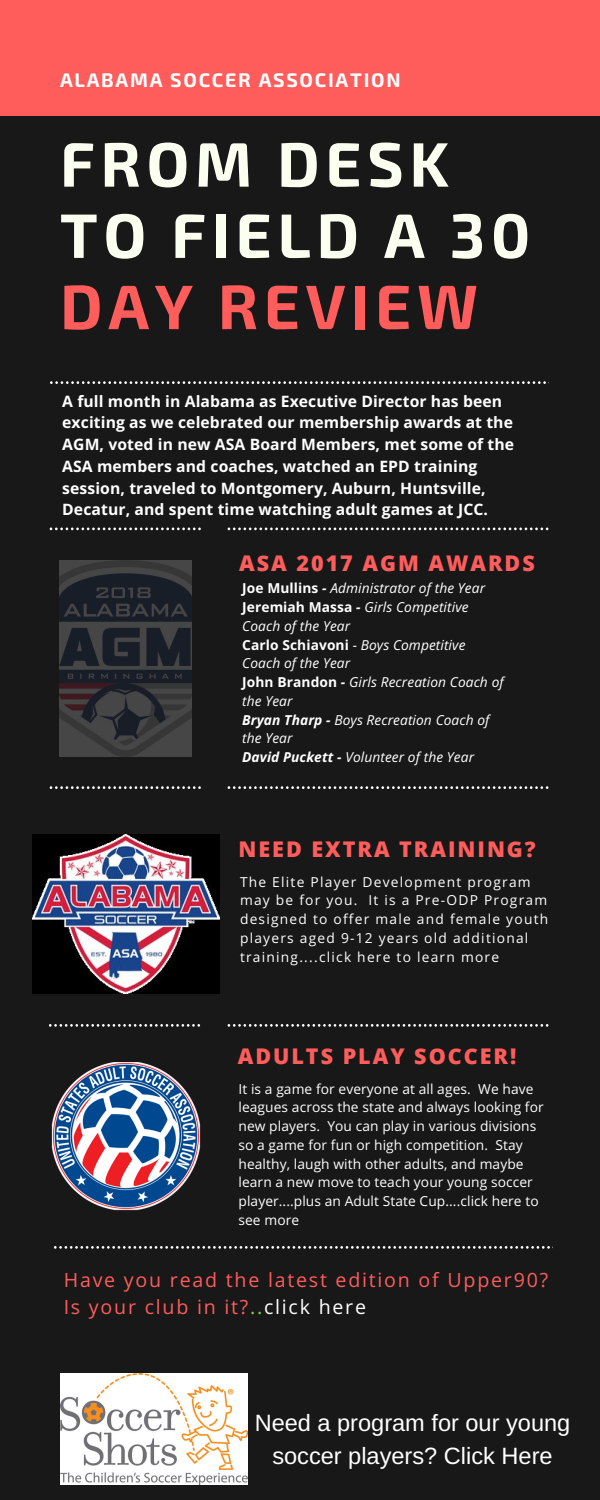
<style>
.page{position:relative;width:600px;height:1500px;background:#181818}
.page>*{position:absolute;margin:0;border:0;box-sizing:border-box;transform-origin:0 0}
.t1{font:700 62.8px/71.2px "Exo 2";letter-spacing:.09em;color:#fbfff0}
.t2{font:700 62.8px "Exo 2";letter-spacing:.09em;color:#ff5c5c}
.t3{font:23.6px/33px "Arimo";color:#fff;text-align:center}
.t4{font:800 21.6px "Open Sans";letter-spacing:.09em;color:#ff5c5c}
.t5{font:19.7px/27px "Open Sans";letter-spacing:.09em;color:#ff5c5c}
.t6{font:700 19.7px "Exo 2";letter-spacing:.09em;color:#fff}
.t7{font:700 15.7px/21.8px "Open Sans";letter-spacing:.005em;color:#fff}
.t8{font:13.8px/18.8px "Open Sans";letter-spacing:.005em;color:#fff}
.t9{font:italic 13.8px/18.8px "Open Sans";letter-spacing:.005em;color:#fff}
.t10{font:13.8px/18.8px "Open Sans";letter-spacing:.09em;color:#fff}
.s1{font-weight:700;font-style:normal}
.s2{font-weight:700}
.s3{color:#83d536}
.s4{color:#fff}
</style>
<div class="page">
<div style="left:0;top:0;width:600px;height:116px;background:#ff5c5c"></div>
<img style="left:59px;top:560px;width:132px;height:197px">
<svg style="left:50px;top:381px;width:496px;height:3px"></svg>
<svg style="left:50px;top:528px;width:151px;height:2px"></svg>
<svg style="left:228px;top:528px;width:320px;height:2px"></svg>
<svg style="left:54px;top:1246px;width:496px;height:3px"></svg>
<svg style="left:50px;top:786px;width:151px;height:3px"></svg>
<svg style="left:228px;top:786px;width:320px;height:3px"></svg>
<svg style="left:49px;top:1024px;width:151px;height:3px"></svg>
<svg style="left:228px;top:1024px;width:320px;height:3px"></svg>
<img style="left:60px;top:1373px;width:188px;height:112px">
<img style="left:52px;top:1062px;width:148px;height:148px">
<img style="left:32px;top:834px;width:188px;height:160px">
<h3 class="t6" style="left:60px;top:67px;width:342px">ALABAMA SOCCER ASSOCIATION</h3>
<h1 class="t1" style="left:60px;top:125px;width:472px">FROM DESK<br>TO FIELD A 30</h1>
<h1 class="t2" style="left:60px;top:266px;width:420px">DAY REVIEW</h1>
<p class="t7" style="left:62px;top:390px;width:453px">A full month in Alabama as Executive Director has been exciting as we celebrated our membership awards at the AGM, voted in new ASA Board Members, met some of the ASA members and coaches, watched an EPD training session, traveled to Montgomery, Auburn, Huntsville, Decatur, and spent time watching adult games at JCC.</p>
<h3 class="t4" style="left:239px;top:548px;width:297px">ASA 2017 AGM AWARDS</h3>
<p class="t9" style="left:242px;top:578px;width:263px"><span class="s1">Joe Mullins</span> <span class="s2">-</span> Administrator of the Year<br><span class="s1">Jeremiah Massa</span> <span class="s2">-</span> Girls Competitive<br>Coach of the Year<br><span class="s1">Carlo Schiavoni</span> - Boys Competitive<br>Coach of the Year<br><span class="s1">John Brandon</span> <span class="s2">-</span> Girls Recreation Coach of the Year<br><span class="s2">Bryan Tharp -</span> Boys Recreation Coach of the Year<br><span class="s2">David Puckett -</span> Volunteer of the Year</p>
<h3 class="t4" style="left:238px;top:834px;width:299px">NEED EXTRA TRAINING?</h3>
<p class="t10" style="left:240px;top:872px;width:310px">The Elite Player Development program may be for you. It is a Pre-ODP Program designed to offer male and female youth players aged 9-12 years old additional training....click here to learn more</p>
<h3 class="t4" style="left:238px;top:1041px;width:280px">ADULTS PLAY SOCCER!</h3>
<p class="t8" style="left:238px;top:1079px;width:307px">It is a game for everyone at all ages. We have leagues across the state and always looking for new players. You can play in various divisions so a game for fun or high competition. Stay healthy, laugh with other adults, and maybe learn a new move to teach your young soccer player....plus an Adult State Cup....click here to see more</p>
<h3 class="t5" style="left:64px;top:1266px;width:486px">Have you read the latest edition of Upper90?<br>Is your club in it?<span class="s3">..</span><span class="s4">click here</span></h3>
<h2 class="t3" style="left:255px;top:1406px;width:317px">Need a program for our young soccer players? Click Here</h2>
</div>
